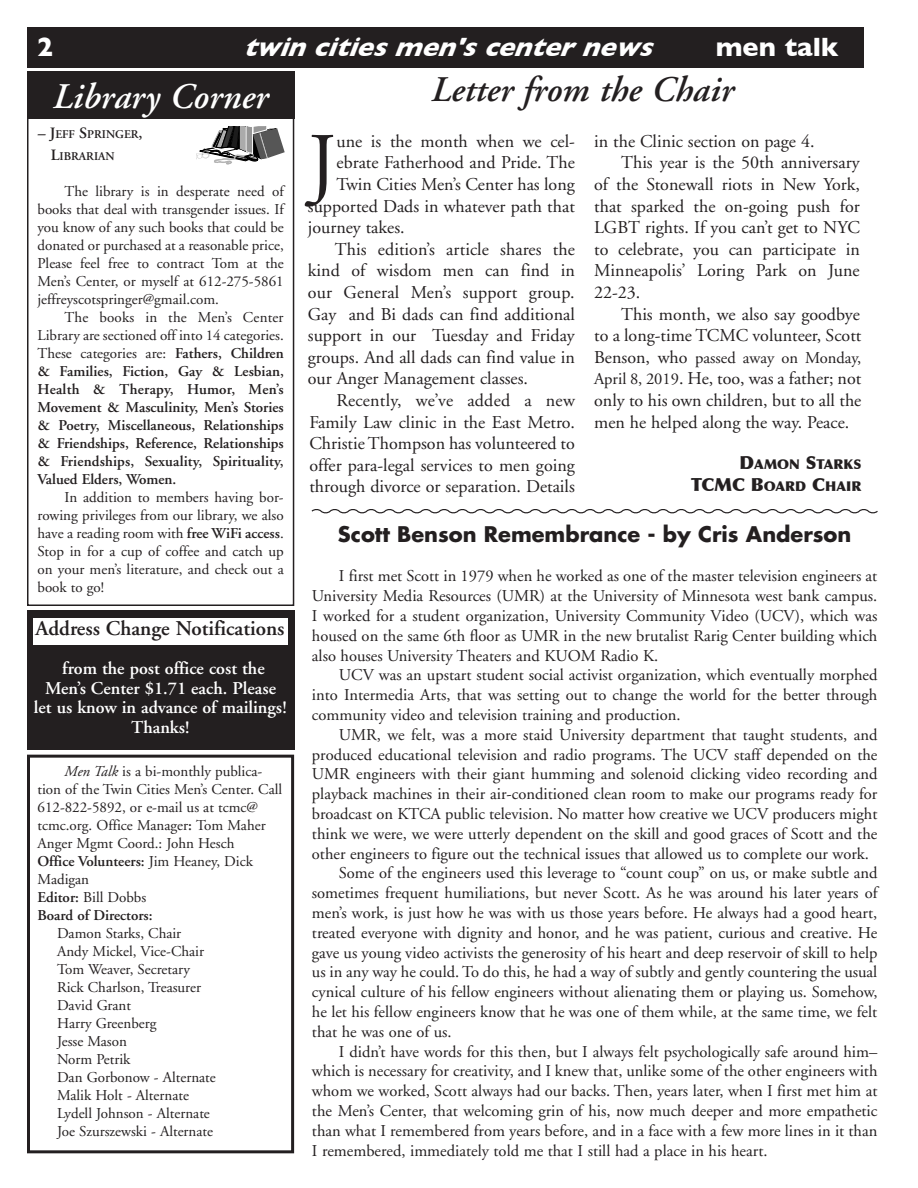
<style>
.page{position:relative;width:918px;height:1188px;background:#fff}
.page>*{position:absolute;margin:0;border:0;box-sizing:border-box;transform-origin:0 0}
.Men_Talk_Text_lead{font:83.1px "Adobe Garamond";color:#231f20}
.t1{font:italic 600 36px "Adobe Garamond";color:#231f20}
.t2{font:italic 600 36px "Adobe Garamond";color:#fff}
.t3{font:italic 700 27px "Gill Sans";color:#fff}
.t4{font:700 27px "Gill Sans";color:#fff}
.Headline{font:700 21px "Futura";color:#231f20}
.Text_Body{font:600 21px "Adobe Garamond";color:#231f20}
.Men_Talk_Text_Style{font:18px/21.6px "Adobe Garamond";color:#231f20;text-align:justify}
.Men_Talk_Text_lead-2{font:18px "Adobe Garamond";color:#231f20}
.Text_Body-2{font:600 18px/19.5px "Adobe Garamond";color:#fff;text-align:center}
.Men_Talk_Text_Style-2{font:16.5px/19.8px "Adobe Garamond";color:#231f20;text-align:justify}
.Men_Talk_Text_Style-3{font:15px/18px "Adobe Garamond";color:#231f20}
.Men_Talk_Text_Style-4{font:600 15px/18px "Adobe Garamond";color:#231f20;text-align:justify}
.Men_Talk_Text_Style-5{font:900 13.5px "Optima";color:#231f20}
.t5{font:600 11.85px/22.5px "Adobe Garamond";color:#231f20}
.s1{font-style:italic;font-size:15.75px}
.s2{font-size:15.75px}
.s3{font-weight:400}
.s4{font-weight:600}
.s5{font-style:italic}
.s6{font-size:18px}
.s7{font-size:16.5px}
</style>
<div class="page">
<div style="left:27px;top:116px;width:267px;height:490px;border:2px solid #231f20"></div>
<div style="left:27px;top:27px;width:837px;height:41px;background:#231f20"></div>
<svg style="left:197px;top:126px;width:88px;height:38px"></svg>
<div style="left:27px;top:71px;width:267px;height:47px;background:#231f20"></div>
<div style="left:27px;top:610px;width:267px;height:140px;background:#231f20"></div>
<div style="left:27px;top:755px;width:267px;height:398px;border:3px solid #231f20"></div>
<div style="left:33px;top:618px;width:254px;height:27px;background:#fff"></div>
<svg style="left:311px;top:509px;width:567px;height:5px"></svg>
<p class="t4" style="left:37px;top:25px;width:18px">2</p>
<p class="t3" style="left:243px;top:25px;width:426px">twincitiesmen'scenternews</p>
<p class="t4" style="left:716px;top:25px;width:124px">men talk</p>
<p class="t2" style="left:53px;top:77px;width:217px">Library Corner</p>
<p class="t1" style="left:431px;top:70px;width:304px">Letter from the Chair</p>
<p class="t5" style="left:51px;top:123px;width:93px;text-indent:-13px"><span class="s1">–</span> <span class="s2">J</span>EFF <span class="s2">S</span>PRINGER<span class="s2">,<br>L</span>IBRARIAN</p>
<p class="Men_Talk_Text_Style-3" style="left:38px;top:182px;width:248px;text-align:justify;text-indent:27px">The library is in desperate need of books that deal with transgender issues. If you know of any such books that could be donated or purchased at a reasonable price, Please feel free to contract Tom at the Men’s Center, or myself at 612-275-5861 jeffreyscotspringer@gmail.com.</p>
<p class="Men_Talk_Text_Style-4" style="left:38px;top:308px;width:248px;text-indent:27px"><span class="s3">The books in the Men’s Center Library are sectioned off into 14 categories.<br>These categories are:</span> Fathers, Children &amp; Families, Fiction, Gay &amp; Lesbian, Health &amp; Therapy, Humor, Men’s Movement &amp; Masculinity, Men’s Stories &amp; Poetry, Miscellaneous, Relationships &amp; Friendships, Reference, Relationships &amp; Friendships, Sexuality, Spirituality, Valued Elders, Women.</p>
<p class="Men_Talk_Text_Style-3" style="left:38px;top:488px;width:248px;text-align:justify;text-indent:27px">In addition to members having bor&shy;rowing privileges from our library, we also have a reading room with <span class="s4">free WiFi access</span>.<br>Stop in for a cup of coffee and catch up on your men’s literature, and check out a book to go!</p>
<p class="Text_Body" style="left:36px;top:616px;width:250px">Address Change Notifications</p>
<p class="Text_Body-2" style="left:34px;top:659px;width:255px">from the post office cost the<br>Men’s Center $1.71 each. Please let us know in advance of mailings!<br>Thanks!</p>
<p class="Men_Talk_Text_Style-3" style="left:38px;top:763px;width:246px;text-indent:27px"><span class="s5">Men Talk</span> is a bi-monthly publica&shy;tion of the Twin Cities Men’s Center. Call 612-822-5892, or e-mail us at tcmc@ tcmc.org. Office Manager<span class="s4">:</span> Tom Maher Anger Mgmt Coord.: John Hesch</p>
<p class="Men_Talk_Text_Style-3" style="left:38px;top:853px;width:217px"><span class="s4">Office Volunteers:</span> Jim Heaney, Dick<br>Madigan<br><span class="s4">Editor:</span> Bill Dobbs</p>
<p class="Men_Talk_Text_Style-4" style="left:38px;top:907px;width:117px">Board of Directors:</p>
<p class="Men_Talk_Text_Style-3" style="left:57px;top:925px;width:126px">Damon Starks, Chair</p>
<p class="Men_Talk_Text_Style-3" style="left:57px;top:943px;width:149px">Andy Mickel, Vice-Chair</p>
<p class="Men_Talk_Text_Style-3" style="left:57px;top:961px;width:134px">Tom Weaver, Secretary</p>
<p class="Men_Talk_Text_Style-3" style="left:57px;top:979px;width:146px">Rick Charlson, Treasurer</p>
<p class="Men_Talk_Text_Style-3" style="left:57px;top:997px;width:76px">David Grant</p>
<p class="Men_Talk_Text_Style-3" style="left:57px;top:1015px;width:101px">Harry Greenberg<br>Jesse Mason</p>
<p class="Men_Talk_Text_Style-3" style="left:57px;top:1051px;width:75px">Norm Petrik</p>
<p class="Men_Talk_Text_Style-3" style="left:57px;top:1069px;width:160px">Dan Gorbonow - Alternate</p>
<p class="Men_Talk_Text_Style-3" style="left:57px;top:1087px;width:134px">Malik Holt - Alternate</p>
<p class="Men_Talk_Text_Style-3" style="left:57px;top:1105px;width:158px">Lydell Johnson - Alternate<br>Joe Szurszewski - Alternate</p>
<p class="Men_Talk_Text_lead" style="left:308px;top:119px;width:30px">J</p>
<p class="Men_Talk_Text_lead-2" style="left:337px;top:131px;width:240px">une is the month when we cel-</p>
<p class="Men_Talk_Text_Style" style="left:594px;top:131px;width:222px">in the Clinic section on page 4.</p>
<p class="Men_Talk_Text_Style" style="left:594px;top:152px;width:267px;text-indent:27px">This year is the 50th anniversary of the Stonewall riots in New York, that sparked the on-going push for LGBT rights. If you can’t get to NYC to celebrate, you can participate in Minneapolis’ Loring Park on June 22-23.</p>
<p class="Men_Talk_Text_Style" style="left:594px;top:304px;width:269px;text-align:right">This month, we also say goodbye<br>to a long-time TCMC volunteer, Scott</p>
<p class="Men_Talk_Text_Style-2" style="left:594px;top:348px;width:269px"><span class="s6">Benson, who</span> passed away on Monday,</p>
<p class="Men_Talk_Text_Style" style="left:594px;top:368px;width:269px"><span class="s7">April 8, 2019</span>. He, too, was a father; not only to his own children, but to all the men he helped along the way. Peace.</p>
<p class="Men_Talk_Text_Style-5" style="left:740px;top:456px;width:122px"><span class="s6">D</span>AMON <span class="s6">S</span>TARKS</p>
<p class="Men_Talk_Text_Style-5" style="left:691px;top:478px;width:172px"><span class="s6">TCMC B</span>OARD <span class="s6">C</span>HAIR</p>
<p class="Headline" style="left:338px;top:519px;width:515px">Scott Benson Remembrance - by Cris Anderson</p>
<p class="Men_Talk_Text_Style-2" style="left:312px;top:567px;width:567px;text-indent:27px">I first met Scott in 1979 when he worked as one of the master television engineers at University Media Resources (UMR) at the University of Minnesota west bank campus.<br>I worked for a student organization, University Community Video (UCV), which was housed on the same 6th floor as UMR in the new brutalist Rarig Center building which also houses University Theaters and KUOM Radio K.</p>
<p class="Men_Talk_Text_Style-2" style="left:312px;top:666px;width:567px;text-indent:27px">UCV was an upstart student social activist organization, which eventually morphed into Intermedia Arts, that was setting out to change the world for the better through community video and television training and production.</p>
<p class="Men_Talk_Text_Style-2" style="left:312px;top:725px;width:567px;text-indent:27px">UMR, we felt, was a more staid University department that taught students, and produced educational television and radio programs. The UCV staff depended on the UMR engineers with their giant humming and solenoid clicking video recording and playback machines in their air-conditioned clean room to make our programs ready for broadcast on KTCA public television. No matter how creative we UCV producers might think we were, we were utterly dependent on the skill and good graces of Scott and the other engineers to figure out the technical issues that allowed us to complete our work.</p>
<p class="Men_Talk_Text_Style-2" style="left:312px;top:864px;width:567px;text-indent:27px">Some of the engineers used this leverage to “count coup” on us, or make subtle and sometimes frequent humiliations, but never Scott. As he was around his later years of men’s work, is just how he was with us those years before. He always had a good heart, treated everyone with dignity and honor, and he was patient, curious and creative. He gave us young video activists the generosity of his heart and deep reservoir of skill to help us in any way he could. To do this, he had a way of subtly and gently countering the usual cynical culture of his fellow engineers without alienating them or playing us. Somehow, he let his fellow engineers know that he was one of them while, at the same time, we felt that he was one of us.</p>
<p class="Men_Talk_Text_Style-2" style="left:312px;top:1042px;width:567px;text-indent:27px">I didn’t have words for this then, but I always felt psychologically safe around him– which is necessary for creativity, and I knew that, unlike some of the other engineers with whom we worked, Scott always had our backs. Then, years later, when I first met him at the Men’s Center, that welcoming grin of his, now much deeper and more empathetic than what I remembered from years before, and in a face with a few more lines in it than I remembered, immediately told me that I still had a place in his heart.</p>
<p class="Men_Talk_Text_lead-2" style="left:337px;top:153px;width:240px">ebrate Fatherhood and Pride. The</p>
<p class="Men_Talk_Text_lead-2" style="left:337px;top:175px;width:240px">Twin Cities Men’s Center has long</p>
<p class="Men_Talk_Text_lead-2" style="left:308px;top:196px;width:269px">supported Dads in whatever path that</p>
<p class="Men_Talk_Text_lead-2" style="left:308px;top:218px;width:98px">journey takes.</p>
<p class="Men_Talk_Text_Style" style="left:308px;top:239px;width:269px;text-indent:27px">This edition’s article shares the kind of wisdom men can find in our General Men’s support group.<br>Gay and Bi dads can find additional support in our Tuesday and Friday groups. And all dads can find value in our Anger Management classes.</p>
<p class="Men_Talk_Text_Style" style="left:309px;top:390px;width:267px;text-indent:27px">Recently, we’ve added a new Family Law clinic in the East Metro.<br>Christie Thompson has volunteered to offer para-legal services to men going through divorce or separation. Details</p>
</div>
